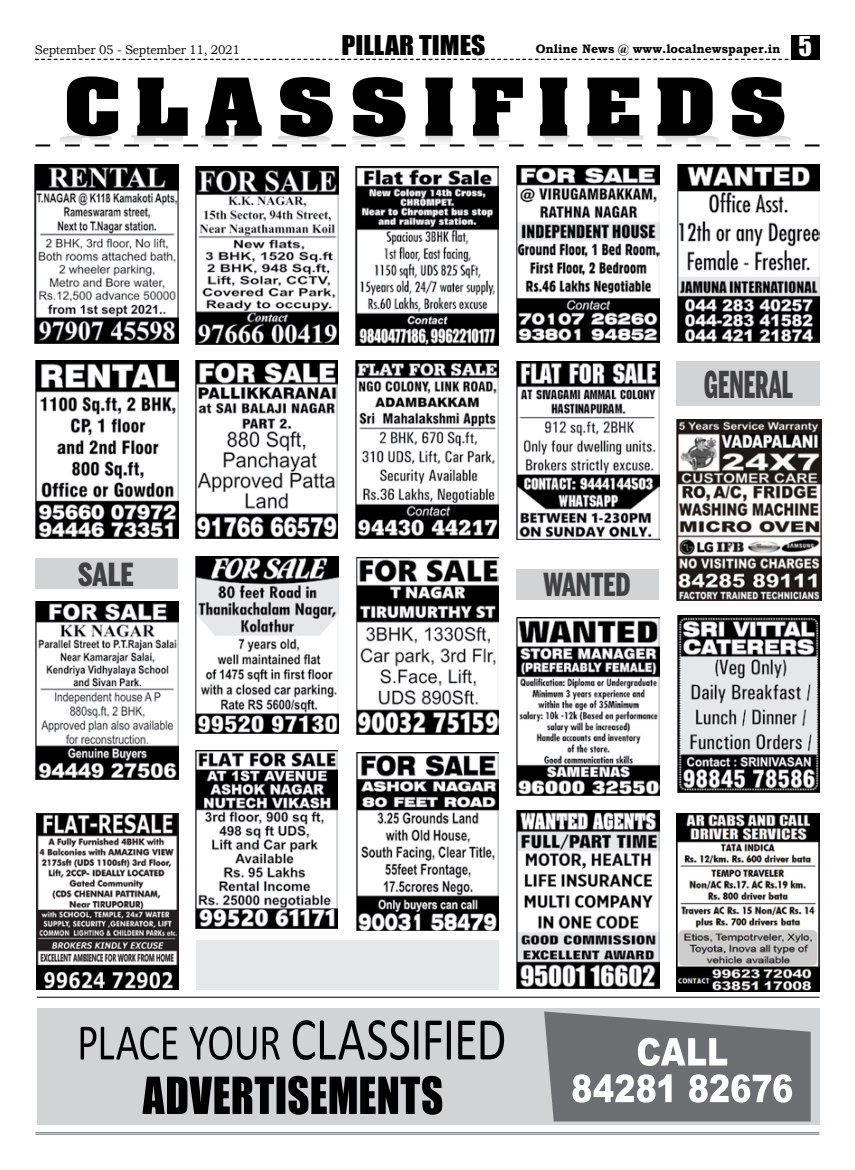
<style>
.page{position:relative;width:855px;height:1170px;background:#fff}
.page>*{position:absolute;margin:0;border:0;box-sizing:border-box;transform-origin:0 0}
.t1{font:700 67.75px "Aardvark";letter-spacing:.19em;color:#000;scale:1.18 1}
.t2{font:900 36.75px "Benton Sans Comp";color:#414042;scale:.73 1}
.t3{font:900 31.5px "Benton Sans Comp";color:#414042;scale:.9 1}
.t4{font:900 31.5px "Benton Sans Comp";color:#414042}
.t5{font:25px "Impact";color:#000;scale:1.11 1}
.t6{font:12.5px "Bookman Old Style";letter-spacing:-.02em;color:#000;scale:.96 1}
.t7{font:700 12.25px "Bookman Old Style";color:#000}
.s1{font-family:"Impact";font-weight:400;font-size:25px;color:#fff}
</style>
<div class="page">
<svg style="left:35px;top:59px;width:756px;height:1px"></svg>
<hr style="left:35px;top:1132px;width:785px;height:1px;background:#808285">
<hr style="left:35px;top:1134px;width:785px;height:1px;background:#808285">
<div style="left:791px;top:35px;width:29px;height:25px;background:#000"></div>
<div style="left:676px;top:361px;width:144px;height:45px;background:#d1d3d4"></div>
<div style="left:516px;top:569px;width:143px;height:31px;background:#d1d3d4"></div>
<div style="left:36px;top:558px;width:142px;height:31px;background:#d1d3d4"></div>
<hr style="left:37px;top:997px;width:783px;height:1px;background:#000">
<div style="left:37px;top:1008px;width:783px;height:117px;background:#d1d3d4"></div>
<svg style="left:142px;top:1076px;width:300px;height:39px"></svg>
<svg style="left:544px;top:1012px;width:267px;height:109px;background:#8e8f91"></svg>
<svg style="left:81px;top:1020px;width:423px;height:40px"></svg>
<img style="left:355px;top:166px;width:144px;height:179px">
<img style="left:356px;top:752px;width:143px;height:178px">
<img style="left:677px;top:165px;width:143px;height:178px">
<img style="left:677px;top:615px;width:143px;height:178px">
<img style="left:677px;top:813px;width:143px;height:179px">
<img style="left:35px;top:360px;width:143px;height:178px">
<img style="left:36px;top:813px;width:142px;height:177px">
<img style="left:35px;top:602px;width:143px;height:178px">
<img style="left:35px;top:165px;width:143px;height:178px">
<img style="left:677px;top:419px;width:145px;height:181px">
<img style="left:516px;top:618px;width:143px;height:178px">
<img style="left:195px;top:360px;width:143px;height:178px">
<img style="left:196px;top:167px;width:143px;height:178px">
<img style="left:517px;top:165px;width:142px;height:178px">
<img style="left:356px;top:360px;width:143px;height:178px">
<img style="left:195px;top:750px;width:143px;height:178px">
<img style="left:517px;top:361px;width:142px;height:178px">
<img style="left:196px;top:556px;width:142px;height:178px">
<img style="left:356px;top:557px;width:143px;height:178px">
<div style="left:196px;top:940px;width:303px;height:50px;background:#e6e7e8"></div>
<img style="left:517px;top:810px;width:142px;height:178px">
<svg style="left:35px;top:144px;width:785px;height:3px"></svg>
<p class="t6" style="left:35px;top:41px;width:215px">September 05 - September 11, 2021</p>
<h3 class="t5" style="left:342px;top:26px;width:131px">PILLAR TIMES</h3>
<p class="t7" style="left:536px;top:40px;width:278px">Online News @ www.localnewspaper.in <span class="s1">5</span></p>
<h1 class="t1" style="left:64px;top:49px;width:613px">CLASSIFIEDS</h1>
<h3 class="t4" style="left:78px;top:557px;width:15px">SALE</h3>
<h3 class="t3" style="left:544px;top:566px;width:98px">WANTED</h3>
<h2 class="t2" style="left:704px;top:363px;width:123px">GENERAL</h2>
</div>
